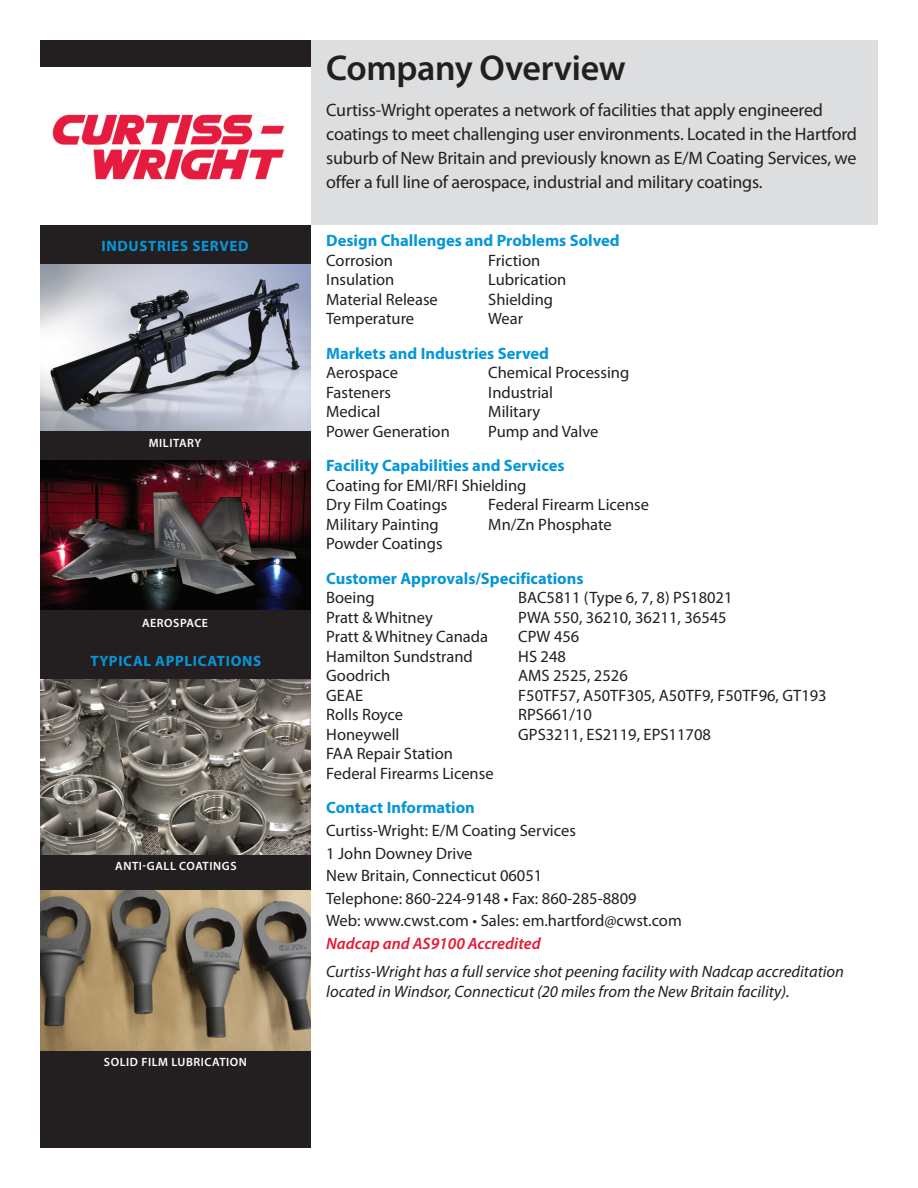
<style>
.page{position:relative;width:918px;height:1188px;background:#fff}
.page>*{position:absolute;margin:0;border:0;box-sizing:border-box;transform-origin:0 0}
.t1{font:600 36px "Myriad Pro";letter-spacing:-.01em;color:#231f20}
.t2{font:18px/24px "Myriad Pro";letter-spacing:-.01em;color:#231f20}
.t3{font:16.5px/22.5px "Myriad Pro";color:#231f20}
.t4{font:700 16.5px "Myriad Pro";color:#0696d7}
.t5{font:italic 16.5px/19.5px "Myriad Pro";color:#231f20}
.t6{font:italic 600 16.5px "Myriad Pro";color:#e51836}
.t7{font:700 15px "Myriad Pro";letter-spacing:.045em;color:#0696d7}
.t8{font:600 12px "Myriad Pro";letter-spacing:.045em;color:#fff}
</style>
<div class="page">
<div style="left:40px;top:40px;width:281px;height:28px;background:#231f20"></div>
<div style="left:40px;top:225px;width:271px;height:923px;background:#231f20"></div>
<div style="left:311px;top:40px;width:567px;height:185px;background:#dddee0"></div>
<img style="left:40px;top:264px;width:271px;height:166px">
<img style="left:40px;top:460px;width:271px;height:149px">
<img style="left:40px;top:680px;width:270px;height:174px">
<img style="left:40px;top:890px;width:271px;height:160px">
<img style="left:52px;top:114px;width:233px;height:66px">
<p class="t7" style="left:101px;top:236px;width:149px">industries served</p>
<p class="t8" style="left:149px;top:435px;width:54px">MILITARY</p>
<p class="t8" style="left:142px;top:615px;width:68px">AEROSPACE</p>
<p class="t7" style="left:91px;top:651px;width:76px">typical app</p>
<p class="t7" style="left:185px;top:651px;width:78px">lications</p>
<p class="t8" style="left:115px;top:859px;width:123px">ANTI-GALL COATINGS</p>
<p class="t8" style="left:104px;top:1055px;width:145px">SOLID FILM LUBRICATION</p>
<h1 class="t1" style="left:326px;top:45px;width:301px">COMPANY OVERVIEW</h1>
<p class="t2" style="left:326px;top:98px;width:532px">Curtiss-Wright operates a network of facilities that apply engineered coatings to meet challenging user environments. Located in the Hartford suburb of New Britain and previously known as E/M Coating Services, we offer a full line of aerospace, industrial and military coatings.</p>
<p class="t4" style="left:326px;top:230px;width:295px">Design Challenges and Problems Solved</p>
<p class="t3" style="left:326px;top:249px;width:68px">Corrosion</p>
<p class="t3" style="left:488px;top:249px;width:54px">Friction</p>
<p class="t3" style="left:326px;top:268px;width:70px">Insulation</p>
<p class="t3" style="left:488px;top:268px;width:80px">Lubrication</p>
<p class="t3" style="left:326px;top:288px;width:113px">Material Release</p>
<p class="t3" style="left:488px;top:288px;width:66px">Shielding</p>
<p class="t3" style="left:326px;top:307px;width:89px">Temperature</p>
<p class="t3" style="left:488px;top:307px;width:37px">Wear</p>
<p class="t4" style="left:326px;top:343px;width:224px">Markets and Industries Served</p>
<p class="t3" style="left:326px;top:361px;width:73px">Aerospace</p>
<p class="t3" style="left:488px;top:361px;width:143px">Chemical Processing</p>
<p class="t3" style="left:326px;top:381px;width:66px">Fasteners</p>
<p class="t3" style="left:488px;top:381px;width:66px">Industrial</p>
<p class="t3" style="left:326px;top:400px;width:56px">Medical</p>
<p class="t3" style="left:488px;top:400px;width:54px">Military</p>
<p class="t3" style="left:326px;top:420px;width:125px">Power Generation</p>
<p class="t3" style="left:488px;top:420px;width:112px">Pump and Valve</p>
<p class="t4" style="left:326px;top:455px;width:240px">Facility Capabilities and Services</p>
<p class="t3" style="left:326px;top:475px;width:202px;line-height:19.5px">Coating for EMI/RFI Shielding<br>Dry Film Coatings</p>
<p class="t3" style="left:488px;top:493px;width:162px">Federal Firearm License</p>
<p class="t3" style="left:326px;top:513px;width:114px">Military Painting</p>
<p class="t3" style="left:488px;top:513px;width:125px">Mn/Zn Phosphate</p>
<p class="t3" style="left:326px;top:532px;width:118px">Powder Coatings</p>
<p class="t4" style="left:326px;top:568px;width:259px">Customer Approvals/Specifications</p>
<p class="t3" style="left:326px;top:586px;width:50px">Boeing</p>
<p class="t3" style="left:518px;top:586px;width:216px">BAC5811 (Type 6, 7, 8) PS18021</p>
<p class="t3" style="left:326px;top:606px;width:108px">Pratt &amp; Whitney</p>
<p class="t3" style="left:518px;top:606px;width:210px">PWA 550, 36210, 36211, 36545</p>
<p class="t3" style="left:326px;top:625px;width:163px">Pratt &amp; Whitney Canada</p>
<p class="t3" style="left:518px;top:625px;width:63px">CPW 456</p>
<p class="t3" style="left:326px;top:645px;width:148px">Hamilton Sundstrand</p>
<p class="t3" style="left:518px;top:645px;width:49px">HS 248</p>
<p class="t3" style="left:326px;top:664px;width:66px">Goodrich</p>
<p class="t3" style="left:518px;top:664px;width:111px">AMS 2525, 2526</p>
<p class="t3" style="left:326px;top:684px;width:38px">GEAE</p>
<p class="t3" style="left:518px;top:684px;width:310px">F50TF57, A50TF305, A50TF9, F50TF96, GT193</p>
<p class="t3" style="left:326px;top:703px;width:78px">Rolls Royce</p>
<p class="t3" style="left:518px;top:703px;width:75px">RPS661/10</p>
<p class="t3" style="left:326px;top:723px;width:75px">Honeywell</p>
<p class="t3" style="left:518px;top:723px;width:194px">GPS3211, ES2119, EPS11708</p>
<p class="t3" style="left:326px;top:744px;width:169px;line-height:19.5px">FAA Repair Station<br>Federal Firearms License</p>
<p class="t4" style="left:326px;top:797px;width:150px">Contact Information</p>
<p class="t3" style="left:326px;top:819px;width:357px">Curtiss‐Wright: E/M Coating Services<br>1 John Downey Drive<br>New Britain, Connecticut 06051<br>Telephone: 860-224-9148 • Fax: 860-285-8809<br>Web: www.cwst.com • Sales: em.hartford@cwst.com</p>
<p class="t6" style="left:326px;top:932px;width:216px">Nadcap and AS9100 Accredited</p>
<p class="t5" style="left:326px;top:961px;width:519px">Curtiss-Wright has a full service shot peening facility with Nadcap accreditation located in Windsor, Connecticut (20 miles from the New Britain facility).</p>
</div>
